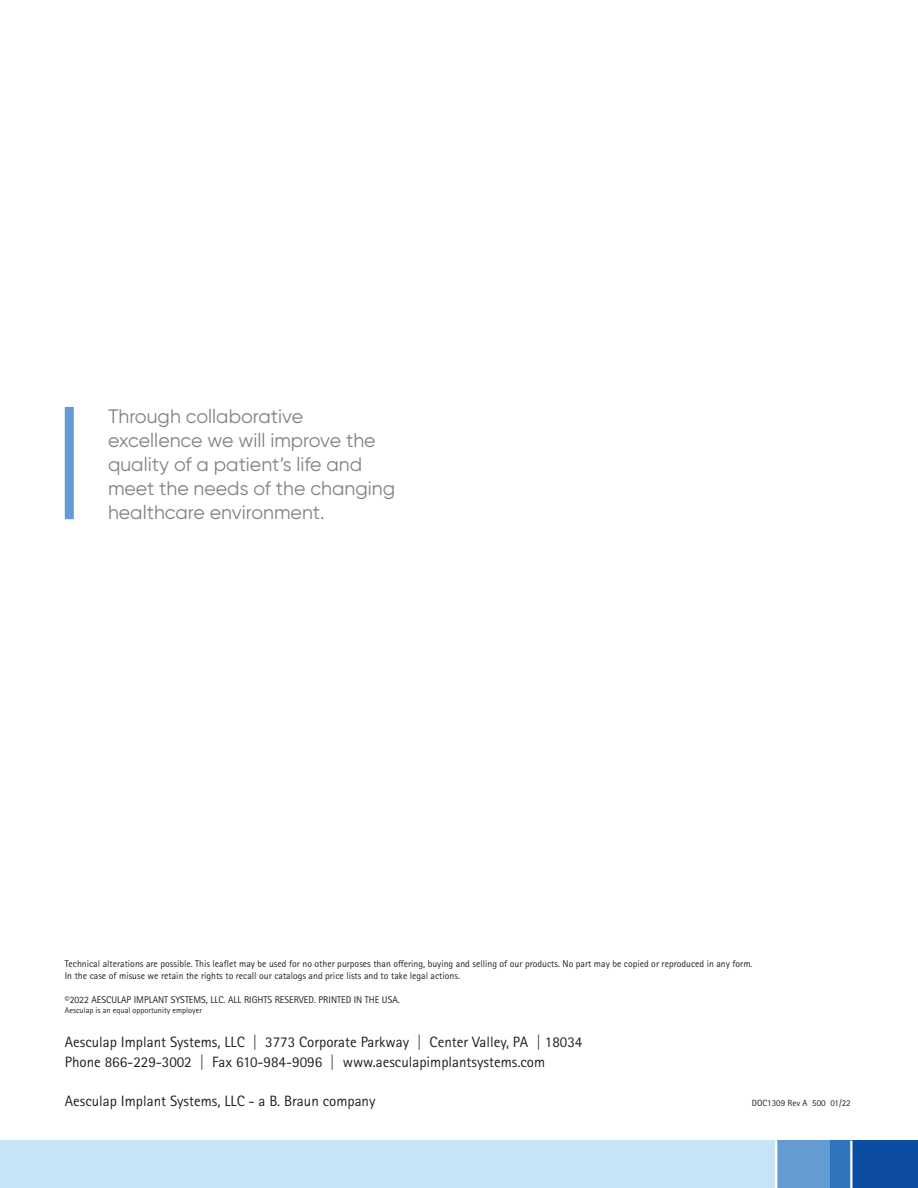
<style>
.page{position:relative;width:918px;height:1188px;background:#fff}
.page>*{position:absolute;margin:0;border:0;box-sizing:border-box;transform-origin:0 0}
.t1{font:19.5px/24px "Gilroy";color:#808285}
.t2{font:15px/19.5px "Rotis Sans Serif Pro";color:#231f20}
.t3{font:9.75px/12px "Rotis Sans Serif Pro";color:#231f20}
.t4{font:9px "Rotis Sans Serif Pro";color:#231f20}
.t5{font:8.25px "Rotis Sans Serif Pro";color:#231f20}
</style>
<div class="page">
<div style="left:777px;top:1141px;width:65px;height:47px;background:#649bd2"></div>
<div style="left:851px;top:1141px;width:67px;height:47px;background:#0d4da1"></div>
<div style="left:831px;top:1141px;width:21px;height:47px;background:#2e75bb"></div>
<div style="left:0;top:1141px;width:776px;height:47px;background:#c7e4f6"></div>
<hr style="left:850px;top:1141px;width:3px;height:47px;background:#fff">
<hr style="left:775px;top:1141px;width:2px;height:47px;background:#fff">
<div style="left:65px;top:407px;width:9px;height:112px;background:#649bd2"></div>
<h1 class="t1" style="left:108px;top:403px;width:289px">Through collaborative excellence we will improve the quality of a patient’s life and meet the needs of the changing healthcare environment.</h1>
<p class="t3" style="left:65px;top:958px;width:689px">Technical alterations are possible. This leaflet may be used for no other purposes than offering, buying and selling of our products. No part may be copied or reproduced in any form.<br>In the case of misuse we retain the rights to recall our catalogs and price lists and to take legal actions.</p>
<p class="t3" style="left:65px;top:994px;width:337px">©2022 AESCULAP IMPLANT SYSTEMS, LLC. ALL RIGHTS RESERVED. PRINTED IN THE USA.</p>
<p class="t5" style="left:65px;top:1006px;width:139px">Aesculap is an equal opportunity employer</p>
<h2 class="t2" style="left:65px;top:1033px;width:519px">Aesculap Implant Systems, LLC | 3773 Corporate Parkway | Center Valley, PA | 18034<br>Phone 866-229-3002 | Fax 610-984-9096 | www.aesculapimplantsystems.com</h2>
<h2 class="t2" style="left:65px;top:1091px;width:312px">Aesculap Implant Systems, LLC - a B. Braun company</h2>
<p class="t4" style="left:752px;top:1097px;width:100px">DOC1309 Rev A 500 01/22</p>
</div>
